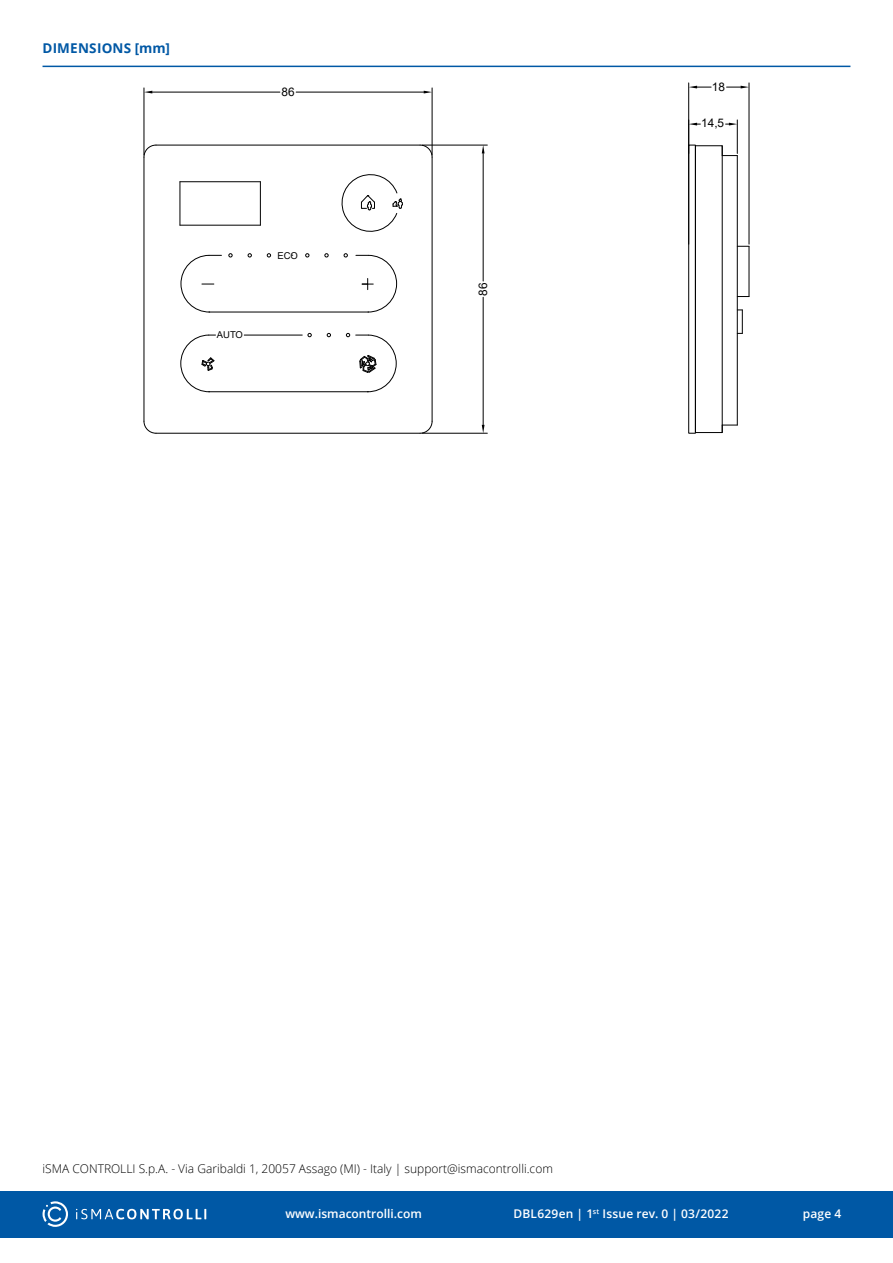
<style>
.page{position:relative;width:893px;height:1263px;background:#fff}
.page>*{position:absolute;margin:0;border:0;box-sizing:border-box;transform-origin:0 0}
.t1{font:700 13.5px "Open Sans";letter-spacing:.015em;color:#0058a5}
.t2{font:300 12px "Open Sans";color:#000}
.t3{font:600 12px "Open Sans";letter-spacing:.015em;color:#fff}
.t4{font:11.85px "Arial";color:#000}
.t5{font:9.45px "Arial";color:#000}
</style>
<div class="page">
<div style="left:0;top:1191px;width:893px;height:46px;background:#0058a5"></div>
<svg style="left:43px;top:1201px;width:25px;height:26px"></svg>
<svg style="left:76px;top:1209px;width:130px;height:10px"></svg>
<hr style="left:43px;top:66px;width:807px;height:1px;background:#0058a5">
<hr style="left:144px;top:157px;width:1px;height:264px;background:#000">
<hr style="left:156px;top:433px;width:264px;height:1px;background:#000">
<hr style="left:432px;top:157px;width:1px;height:264px;background:#000">
<hr style="left:156px;top:145px;width:264px;height:1px;background:#000">
<hr style="left:180px;top:181px;width:80px;height:1px;background:#000">
<hr style="left:260px;top:182px;width:1px;height:43px;background:#000">
<hr style="left:180px;top:225px;width:80px;height:1px;background:#000">
<hr style="left:180px;top:182px;width:1px;height:43px;background:#000">
<svg style="left:144px;top:420px;width:13px;height:14px"></svg>
<svg style="left:144px;top:144px;width:13px;height:14px"></svg>
<svg style="left:419px;top:420px;width:14px;height:14px"></svg>
<svg style="left:419px;top:144px;width:14px;height:14px"></svg>
<hr style="left:209px;top:391px;width:159px;height:1px;background:#000">
<hr style="left:209px;top:312px;width:160px;height:1px;background:#000">
<hr style="left:244px;top:335px;width:58px;height:1px;background:#000">
<hr style="left:422px;top:145px;width:65px;height:1px;background:#000">
<hr style="left:422px;top:433px;width:65px;height:1px;background:#000">
<hr style="left:483px;top:153px;width:1px;height:128px;background:#000">
<hr style="left:483px;top:297px;width:1px;height:128px;background:#000">
<svg style="left:482px;top:145px;width:3px;height:8px"></svg>
<svg style="left:482px;top:425px;width:3px;height:8px"></svg>
<div style="left:688px;top:145px;width:8px;height:289px;border:1px solid #000"></div>
<div style="left:695px;top:145px;width:28px;height:288px;border:1px solid #000"></div>
<hr style="left:749px;top:246px;width:1px;height:50px;background:#000">
<svg style="left:738px;top:310px;width:5px;height:24px"></svg>
<svg style="left:722px;top:146px;width:15px;height:10px"></svg>
<hr style="left:737px;top:156px;width:1px;height:269px;background:#000">
<svg style="left:722px;top:425px;width:15px;height:7px"></svg>
<hr style="left:688px;top:83px;width:1px;height:161px;background:#000">
<hr style="left:749px;top:83px;width:1px;height:161px;background:#000">
<svg style="left:689px;top:86px;width:22px;height:2px"></svg>
<svg style="left:727px;top:86px;width:22px;height:2px"></svg>
<svg style="left:356px;top:255px;width:41px;height:58px"></svg>
<svg style="left:341px;top:174px;width:62px;height:58px"></svg>
<svg style="left:180px;top:334px;width:35px;height:58px"></svg>
<svg style="left:228px;top:253px;width:5px;height:4px"></svg>
<svg style="left:248px;top:253px;width:4px;height:4px"></svg>
<svg style="left:267px;top:253px;width:4px;height:4px"></svg>
<svg style="left:305px;top:253px;width:4px;height:4px"></svg>
<svg style="left:324px;top:253px;width:5px;height:4px"></svg>
<svg style="left:344px;top:253px;width:4px;height:4px"></svg>
<svg style="left:308px;top:333px;width:4px;height:4px"></svg>
<svg style="left:327px;top:333px;width:4px;height:4px"></svg>
<svg style="left:346px;top:333px;width:4px;height:4px"></svg>
<svg style="left:356px;top:334px;width:41px;height:58px"></svg>
<hr style="left:144px;top:88px;width:1px;height:67px;background:#000">
<hr style="left:432px;top:88px;width:1px;height:67px;background:#000">
<hr style="left:152px;top:92px;width:128px;height:1px;background:#000">
<hr style="left:296px;top:92px;width:128px;height:1px;background:#000">
<svg style="left:144px;top:91px;width:8px;height:2px"></svg>
<svg style="left:424px;top:91px;width:8px;height:2px"></svg>
<hr style="left:737px;top:120px;width:1px;height:33px;background:#000">
<svg style="left:689px;top:123px;width:11px;height:2px"></svg>
<svg style="left:726px;top:123px;width:11px;height:2px"></svg>
<svg style="left:180px;top:255px;width:41px;height:58px"></svg>
<p class="t1" style="left:43px;top:38px;width:129px">DIMENSIONS [mm]</p>
<p class="t4" style="left:282px;top:84px;width:15px">86</p>
<p class="t5" style="left:217px;top:328px;width:28px">AUTO</p>
<p class="t5" style="left:277px;top:249px;width:22px">ECO</p>
<p class="t4" style="left:475px;top:296px;width:15px;rotate:-90deg">86</p>
<p class="t4" style="left:712px;top:79px;width:15px">18</p>
<p class="t4" style="left:701px;top:115px;width:25px">14,5</p>
<p class="t2" style="left:43px;top:1160px;width:512px">iSMA CONTROLLI S.p.A. - Via Garibaldi 1, 20057 Assago (MI) - Italy | support@ismacontrolli.com</p>
<p class="t3" style="left:513px;top:1205px;width:217px">DBL629en | 1<sup>st</sup> Issue rev. 0 | 03/2022</p>
<p class="t3" style="left:803px;top:1205px;width:40px">page 4</p>
<p class="t3" style="left:285px;top:1205px;width:138px">www.ismacontrolli.com</p>
</div>
